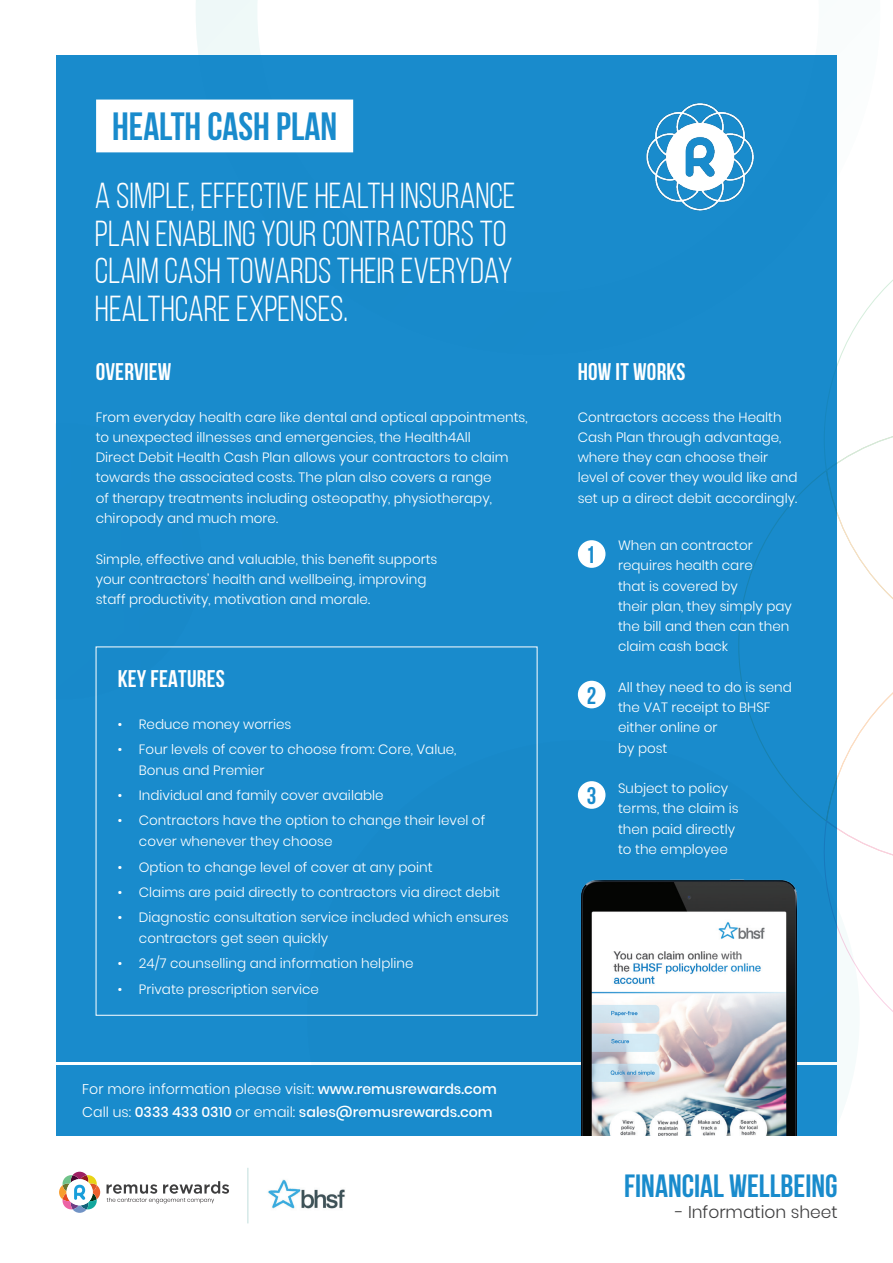
<style>
.page{position:relative;width:893px;height:1263px;background:#fff}
.page>*{position:absolute;margin:0;border:0;box-sizing:border-box;transform-origin:0 0}
.Page_heading_78_100{font:700 39.3px "Bebas Neue";color:#198bcc}
.Body{font:36px/37.5px "Bebas Neue";color:#fff}
.Body-2{font:700 32.1px "Bebas Neue";color:#198bcc}
.Body-3{font:700 24px "Bebas Neue";letter-spacing:.01em;color:#fff}
.Body-4{font:700 24px "Bebas Neue";color:#198bcc}
.Body-5{font:300 17.1px "Poppins";color:#3e3e3f}
.Body-6{font:500 14.25px/22px "Poppins";color:#fff}
.Body-7{font:300 13.5px/20.2px "Poppins";color:#fff}
.s1{font-weight:300}
</style>
<div class="page">
<svg style="left:196px;top:0;width:641px;height:242px"></svg>
<svg style="left:836px;top:667px;width:57px;height:411px"></svg>
<svg style="left:836px;top:242px;width:57px;height:383px"></svg>
<div style="left:56px;top:55px;width:780px;height:1007px;background:#198bcc"></div>
<div style="left:56px;top:1065px;width:780px;height:70px;background:#198bcc"></div>
<div style="left:578px;top:681px;width:27px;height:27px;background:#fff;border-radius:50%"></div>
<div style="left:578px;top:781px;width:27px;height:28px;background:#fff;border-radius:50%"></div>
<div style="left:578px;top:540px;width:27px;height:28px;background:#fff;border-radius:50%"></div>
<img style="left:268px;top:1179px;width:77px;height:30px">
<img style="left:580px;top:879px;width:218px;height:256px">
<div style="left:96px;top:100px;width:257px;height:52px;background:#fff"></div>
<svg style="left:107px;top:1181px;width:122px;height:22px"></svg>
<svg style="left:59px;top:1172px;width:41px;height:41px"></svg>
<hr style="left:248px;top:1168px;width:1px;height:55px;background:#c0dedc">
<img style="left:646px;top:103px;width:108px;height:108px">
<p class="Page_heading_78_100" style="left:112px;top:104px;width:226px">HEALTH CASH PLAN</p>
<p class="Body" style="left:95px;top:177px;width:422px">A SIMPLE, EFFECTIVE HEALTH INSURANCE<br>PLAN ENABLING YOUR CONTRACTORS TO<br>CLAIM CASH TOWARDS THEIR EVERYDAY<br>HEALTHCARE EXPENSES.</p>
<p class="Body-3" style="left:96px;top:359px;width:77px">OVERVIEW</p>
<p class="Body-7" style="left:96px;top:407px;width:433px">From everyday health care like dental and optical appointments, to unexpected illnesses and emergencies, the Health4All<br>Direct Debit Health Cash Plan allows your contractors to claim towards the associated costs. The plan also covers a range<br>of therapy treatments including osteopathy, physiotherapy, chiropody and much more.</p>
<p class="Body-7" style="left:96px;top:549px;width:343px">Simple, effective and valuable, this benefit supports your contractors’ health and wellbeing, improving staff productivity, motivation and morale.</p>
<p class="Body-3" style="left:118px;top:665px;width:109px">KEY FEATURES</p>
<p class="Body-7" style="left:118px;top:714px;width:175px">• Reduce money worries</p>
<p class="Body-7" style="left:139px;top:739px;width:319px;line-height:21px;text-indent:-21px">• Four levels of cover to choose from: Core, Value,<br>Bonus and Premier</p>
<p class="Body-7" style="left:118px;top:785px;width:267px">• Individual and family cover available</p>
<p class="Body-7" style="left:139px;top:810px;width:348px;line-height:21px;text-indent:-21px">• Contractors have the option to change their level of cover whenever they choose</p>
<p class="Body-7" style="left:118px;top:857px;width:316px">• Option to change level of cover at any point</p>
<p class="Body-7" style="left:118px;top:882px;width:384px">• Claims are paid directly to contractors via direct debit</p>
<p class="Body-7" style="left:139px;top:907px;width:371px;line-height:21px;text-indent:-21px">• Diagnostic consultation service included which ensures contractors get seen quickly</p>
<p class="Body-7" style="left:118px;top:953px;width:297px">• 24/7 counselling and information helpline</p>
<p class="Body-7" style="left:118px;top:979px;width:203px">• Private prescription service</p>
<p class="Body-6" style="left:82px;top:1078px;width:416px"><span class="s1">For more information please visit:</span> www.remusrewards.com<br><span class="s1">Call us:</span> 0333 433 0310 <span class="s1">or email:</span> sales@remusrewards.com</p>
<p class="Body-3" style="left:578px;top:359px;width:109px">HOW IT WORKS</p>
<p class="Body-7" style="left:578px;top:407px;width:221px">Contractors access the Health<br>Cash Plan through advantage, where they can choose their level of cover they would like and set up a direct debit accordingly.</p>
<p class="Body-7" style="left:618px;top:535px;width:136px;text-align:justify">When an contractor requires health care that is covered by</p>
<p class="Body-7" style="left:618px;top:596px;width:175px">their plan, they simply pay the bill and then can then</p>
<p class="Body-7" style="left:618px;top:637px;width:112px">claim cash back</p>
<p class="Body-7" style="left:618px;top:677px;width:175px">All they need to do is send the VAT receipt to BHSF</p>
<p class="Body-7" style="left:618px;top:718px;width:101px">either online or</p>
<p class="Body-7" style="left:618px;top:738px;width:51px">by post</p>
<p class="Body-7" style="left:618px;top:778px;width:112px">Subject to policy</p>
<p class="Body-7" style="left:618px;top:799px;width:122px">terms, the claim is then paid directly</p>
<p class="Body-7" style="left:618px;top:839px;width:111px">to the employee</p>
<p class="Body-4" style="left:586px;top:542px;width:11px">1</p>
<p class="Body-4" style="left:587px;top:682px;width:11px">2</p>
<p class="Body-4" style="left:587px;top:782px;width:11px">3</p>
<p class="Body-2" style="left:624px;top:1168px;width:215px">FINANCIAL WELLBEING</p>
<p class="Body-5" style="left:675px;top:1202px;width:164px">- Information sheet</p>
</div>
